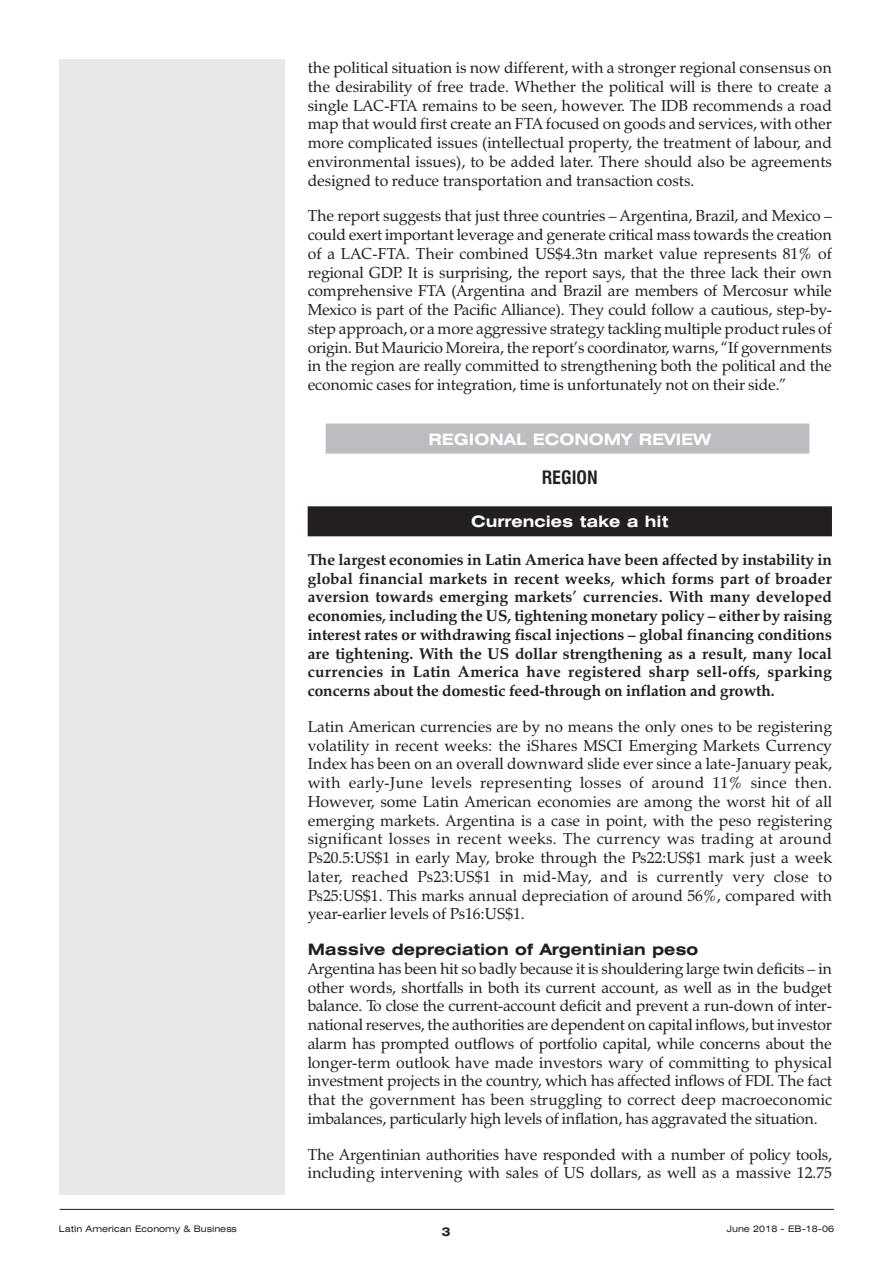
<style>
.page{position:relative;width:893px;height:1263px;background:#fff}
.page>*{position:absolute;margin:0;border:0;box-sizing:border-box;transform-origin:0 0}
.t1{font:700 condensed 18px "Swiss 721 BT";color:#231f20}
.t2{font:15.75px/18.8px "Zapf Calligraphic 801 BT";letter-spacing:-.01em;color:#231f20;text-align:justify}
.t3{font:700 15.75px/18.8px "Zapf Calligraphic 801 BT";letter-spacing:-.005em;color:#231f20;text-align:justify}
.t4{font:700 expanded 15.75px "Swiss 721 BT";color:#fff}
.t5{font:700 expanded 15.75px "Swiss 721 BT";color:#231f20}
.t6{font:700 expanded 12px "Swiss 721 BT";color:#231f20}
.t7{font:expanded 9px "Swiss 721 BT";color:#231f20}
</style>
<div class="page">
<div style="left:326px;top:424px;width:483px;height:30px;background:#bcbdc0"></div>
<div style="left:308px;top:506px;width:524px;height:30px;background:#231f20"></div>
<div style="left:60px;top:60px;width:225px;height:1135px;background:#e7e8e9"></div>
<hr style="left:60px;top:1209px;width:774px;height:1px;background:#231f20">
<p class="t2" style="left:308px;top:58px;width:526px">the political situation is now different, with a stronger regional consensus on the desirability of free trade. Whether the political will is there to create a single LAC-FTA remains to be seen, however. The IDB recommends a road map that would first create an FTA focused on goods and services, with other more complicated issues (intellectual property, the treatment of labour, and environmental issues), to be added later. There should also be agreements designed to reduce transportation and transaction costs.</p>
<p class="t2" style="left:308px;top:206px;width:526px">The report suggests that just three countries – Argentina, Brazil, and Mexico – could exert important leverage and generate critical mass towards the creation of a LAC-FTA. Their combined US$4.3tn market value represents 81% of regional GDP. It is surprising, the report says, that the three lack their own comprehensive FTA (Argentina and Brazil are members of Mercosur while Mexico is part of the Pacific Alliance). They could follow a cautious, step-by&shy;step approach, or a more aggressive strategy tackling multiple product rules of origin. But Mauricio Moreira, the report’s coordinator, warns, “If governments in the region are really committed to strengthening both the political and the economic cases for integration, time is unfortunately not on their side.”</p>
<p class="t4" style="left:428px;top:430px;width:284px">REGIONAL ECONOMY REVIEW</p>
<p class="t1" style="left:542px;top:467px;width:58px">REGION</p>
<p class="t4" style="left:471px;top:513px;width:199px">Currencies take a hit</p>
<p class="t3" style="left:308px;top:550px;width:526px">The largest economies in Latin America have been affected by instability in global financial markets in recent weeks, which forms part of broader aversion towards emerging markets’ currencies. With many developed economies, including the US, tightening monetary policy – either by raising interest rates or withdrawing fiscal injections – global financing conditions are tightening. With the US dollar strengthening as a result, many local currencies in Latin America have registered sharp sell-offs, sparking concerns about the domestic feed-through on inflation and growth.</p>
<p class="t2" style="left:308px;top:717px;width:526px">Latin American currencies are by no means the only ones to be registering volatility in recent weeks: the iShares MSCI Emerging Markets Currency Index has been on an overall downward slide ever since a late-January peak, with early-June levels representing losses of around 11% since then.<br>However, some Latin American economies are among the worst hit of all emerging markets. Argentina is a case in point, with the peso registering significant losses in recent weeks. The currency was trading at around Ps20.5:US$1 in early May, broke through the Ps22:US$1 mark just a week later, reached Ps23:US$1 in mid-May, and is currently very close to Ps25:US$1. This marks annual depreciation of around 56%, compared with year-earlier levels of Ps16:US$1.</p>
<p class="t5" style="left:308px;top:940px;width:392px">Massive depreciation of Argentinian peso</p>
<p class="t2" style="left:308px;top:959px;width:526px">Argentina has been hit so badly because it is shouldering large twin deficits – in other words, shortfalls in both its current account, as well as in the budget balance. To close the current-account deficit and prevent a run-down of inter&shy;national reserves, the authorities are dependent on capital inflows, but investor alarm has prompted outflows of portfolio capital, while concerns about the longer-term outlook have made investors wary of committing to physical investment projects in the country, which has affected inflows of FDI. The fact that the government has been struggling to correct deep macroeconomic imbalances, particularly high levels of inflation, has aggravated the situation.</p>
<p class="t2" style="left:308px;top:1145px;width:526px">The Argentinian authorities have responded with a number of policy tools, including intervening with sales of US dollars, as well as a massive 12.75</p>
<p class="t7" style="left:59px;top:1224px;width:180px">Latin American Economy &amp; Business</p>
<p class="t6" style="left:442px;top:1225px;width:10px">3</p>
<p class="t7" style="left:727px;top:1224px;width:109px">June 2018 - EB-18-06</p>
</div>
